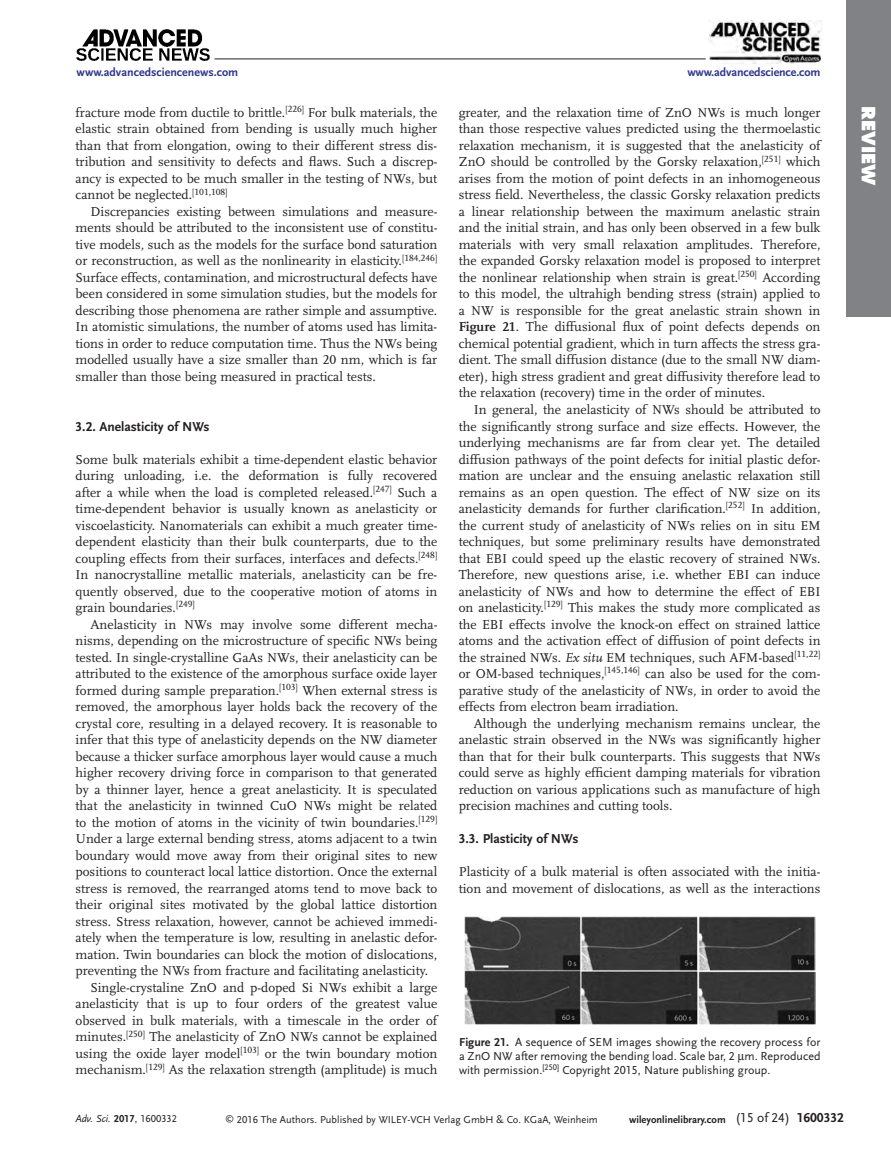
<style>
.page{position:relative;width:891px;height:1175px;background:#fff}
.page>*{position:absolute;margin:0;border:0;box-sizing:border-box;transform-origin:0 0}
.t1{font:800 18px "Futura";letter-spacing:.005em;color:#fff}
.t2{font:13.5px/16.5px "Scala LF";color:#231f20;text-align:justify}
.t3{font:700 13.5px "Scala Sans LF";color:#231f20}
.t4{font:12px/14.2px "Scala Sans LF";color:#231f20;text-align:justify}
.t5{font:700 12px "Scala Sans LF";color:#2d3590}
.t6{font:10.5px "Scala Sans LF";color:#231f20}
.t7{font:700 10.5px "Scala Sans LF";color:#231f20}
.t8{font:italic 10.5px "Scala Sans LF";color:#231f20}
.s1{font-weight:700}
.s2{font-style:italic}
.s3{font-weight:700;font-style:normal}
.s4{font-style:normal}
.s5{font-size:9px}
.s6{font-weight:400;font-size:13.5px}
.s7{font-size:13.5px}
</style>
<div class="page">
<div style="left:846px;top:0;width:45px;height:317px;background:#808285"></div>
<img style="left:708px;top:21px;width:114px;height:43px">
<hr style="left:215px;top:59px;width:491px;height:1px;background:#231f20">
<img style="left:77px;top:30px;width:133px;height:30px">
<img style="left:464px;top:916px;width:351px;height:108px">
<p class="t5" style="left:77px;top:65px;width:163px">www.advancedsciencenews.com</p>
<p class="t5" style="left:687px;top:65px;width:135px">www.advancedscience.com</p>
<p class="t2" style="left:76px;top:104px;width:363px">fracture mode from ductile to brittle.<sup>[226]</sup> For bulk materials, the elastic strain obtained from bending is usually much higher than that from elongation, owing to their different stress dis&shy;tribution and sensitivity to defects and flaws. Such a discrep&shy;ancy is expected to be much smaller in the testing of NWs, but cannot be neglected.<sup>[101,108]</sup></p>
<p class="t2" style="left:76px;top:203px;width:363px;text-indent:15px">Discrepancies existing between simulations and measure&shy;ments should be attributed to the inconsistent use of constitu&shy;tive models, such as the models for the surface bond saturation or reconstruction, as well as the nonlinearity in elasticity.<sup>[184,246] </sup>Surface effects, contamination, and microstructural defects have been considered in some simulation studies, but the models for describing those phenomena are rather simple and assumptive.<br>In atomistic simulations, the number of atoms used has limita&shy;tions in order to reduce computation time. Thus the NWs being modelled usually have a size smaller than 20 nm, which is far smaller than those being measured in practical tests.</p>
<p class="t3" style="left:76px;top:419px;width:135px">3.2. Anelasticity of NWs</p>
<p class="t2" style="left:76px;top:451px;width:363px">Some bulk materials exhibit a time-dependent elastic behavior during unloading, i.e. the deformation is fully recovered after a while when the load is completed released.<sup>[247]</sup> Such a time-dependent behavior is usually known as anelasticity or viscoelasticity. Nanomaterials can exhibit a much greater time&shy;dependent elasticity than their bulk counterparts, due to the coupling effects from their surfaces, interfaces and defects.<sup>[248] </sup>In nanocrystalline metallic materials, anelasticity can be fre&shy;quently observed, due to the cooperative motion of atoms in grain boundaries.<sup>[249]</sup></p>
<p class="t2" style="left:91px;top:616px;width:348px">Anelasticity in NWs may involve some different mecha-</p>
<p class="t2" style="left:76px;top:632px;width:363px">nisms, depending on the microstructure of specific NWs being</p>
<p class="t2" style="left:76px;top:649px;width:363px">tested. In single-crystalline GaAs NWs, their anelasticity can be</p>
<p class="t2" style="left:76px;top:665px;width:363px">attributed to the existence of the amorphous surface oxide layer</p>
<p class="t2" style="left:76px;top:682px;width:363px">formed during sample preparation.<sup>[103]</sup> When external stress is</p>
<p class="t2" style="left:76px;top:698px;width:363px">removed, the amorphous layer holds back the recovery of the</p>
<p class="t2" style="left:76px;top:715px;width:363px">crystal core, resulting in a delayed recovery. It is reasonable to</p>
<p class="t2" style="left:76px;top:731px;width:363px">infer that this type of anelasticity depends on the NW diameter</p>
<p class="t2" style="left:76px;top:748px;width:363px">because a thicker surface amorphous layer would cause a much</p>
<p class="t2" style="left:76px;top:764px;width:363px">higher recovery driving force in comparison to that generated</p>
<p class="t2" style="left:76px;top:781px;width:363px">by a thinner layer, hence a great anelasticity. It is speculated</p>
<p class="t2" style="left:76px;top:797px;width:363px">that the anelasticity in twinned CuO NWs might be related</p>
<p class="t2" style="left:76px;top:814px;width:363px">to the motion of atoms in the vicinity of twin boundaries.<sup>[129]</sup></p>
<p class="t2" style="left:76px;top:830px;width:363px">Under a large external bending stress, atoms adjacent to a twin</p>
<p class="t2" style="left:76px;top:847px;width:363px">boundary would move away from their original sites to new</p>
<p class="t2" style="left:76px;top:863px;width:363px">positions to counteract local lattice distortion. Once the external</p>
<p class="t2" style="left:76px;top:880px;width:363px">stress is removed, the rearranged atoms tend to move back to</p>
<p class="t2" style="left:76px;top:896px;width:363px">their original sites motivated by the global lattice distortion</p>
<p class="t2" style="left:76px;top:913px;width:363px">stress. Stress relaxation, however, cannot be achieved immedi-</p>
<p class="t2" style="left:76px;top:929px;width:363px">ately when the temperature is low, resulting in anelastic defor-</p>
<p class="t2" style="left:76px;top:946px;width:363px">mation. Twin boundaries can block the motion of dislocations,</p>
<p class="t2" style="left:76px;top:962px;width:354px">preventing the NWs from fracture and facilitating anelasticity.</p>
<p class="t2" style="left:91px;top:979px;width:348px">Single-crystaline ZnO and p-doped Si NWs exhibit a large</p>
<p class="t2" style="left:76px;top:995px;width:363px">anelasticity that is up to four orders of the greatest value</p>
<p class="t2" style="left:76px;top:1012px;width:363px">observed in bulk materials, with a timescale in the order of</p>
<p class="t2" style="left:76px;top:1028px;width:363px">minutes.<sup>[250]</sup> The anelasticity of ZnO NWs cannot be explained</p>
<p class="t2" style="left:76px;top:1045px;width:363px">using the oxide layer model<sup>[103]</sup> or the twin boundary motion</p>
<p class="t2" style="left:76px;top:1061px;width:363px">mechanism.<sup>[129]</sup> As the relaxation strength (amplitude) is much</p>
<p class="t2" style="left:459px;top:104px;width:363px">greater, and the relaxation time of ZnO NWs is much longer than those respective values predicted using the thermoelastic relaxation mechanism, it is suggested that the anelasticity of ZnO should be controlled by the Gorsky relaxation,<sup>[251]</sup> which arises from the motion of point defects in an inhomogeneous stress field. Nevertheless, the classic Gorsky relaxation predicts a linear relationship between the maximum anelastic strain and the initial strain, and has only been observed in a few bulk materials with very small relaxation amplitudes. Therefore, the expanded Gorsky relaxation model is proposed to interpret the nonlinear relationship when strain is great.<sup>[250]</sup> According to this model, the ultrahigh bending stress (strain) applied to a NW is responsible for the great anelastic strain shown in <span class="s1">Figure 21</span>. The diffusional flux of point defects depends on chemical potential gradient, which in turn affects the stress gra&shy;dient. The small diffusion distance (due to the small NW diam&shy;eter), high stress gradient and great diffusivity therefore lead to the relaxation (recovery) time in the order of minutes.</p>
<p class="t2" style="left:459px;top:401px;width:363px;text-indent:15px">In general, the anelasticity of NWs should be attributed to the significantly strong surface and size effects. However, the underlying mechanisms are far from clear yet. The detailed diffusion pathways of the point defects for initial plastic defor&shy;mation are unclear and the ensuing anelastic relaxation still remains as an open question. The effect of NW size on its anelasticity demands for further clarification.<sup>[252]</sup> In addition, the current study of anelasticity of NWs relies on in situ EM techniques, but some preliminary results have demonstrated that EBI could speed up the elastic recovery of strained NWs.<br>Therefore, new questions arise, i.e. whether EBI can induce anelasticity of NWs and how to determine the effect of EBI on anelasticity.<sup>[129]</sup> This makes the study more complicated as the EBI effects involve the knock-on effect on strained lattice atoms and the activation effect of diffusion of point defects in the strained NWs. <span class="s2">Ex situ</span> EM techniques, such AFM-based<sup>[11,22] </sup>or OM-based techniques,<sup>[145,146]</sup> can also be used for the com&shy;parative study of the anelasticity of NWs, in order to avoid the effects from electron beam irradiation.</p>
<p class="t2" style="left:459px;top:715px;width:363px;text-indent:15px">Although the underlying mechanism remains unclear, the anelastic strain observed in the NWs was significantly higher than that for their bulk counterparts. This suggests that NWs could serve as highly efficient damping materials for vibration reduction on various applications such as manufacture of high precision machines and cutting tools.</p>
<p class="t3" style="left:459px;top:831px;width:121px">3.3. Plasticity of NWs</p>
<p class="t2" style="left:459px;top:863px;width:363px">Plasticity of a bulk material is often associated with the initia&shy;tion and movement of dislocations, as well as the interactions</p>
<p class="t4" style="left:459px;top:1035px;width:363px"><span class="s1">Figure 21.</span> A sequence of SEM images showing the recovery process for a ZnO NW after removing the bending load. Scale bar, 2 m. Reproduced with permission.<sup>[250]</sup> Copyright 2015, Nature publishing group.</p>
<p class="t8" style="left:76px;top:1113px;width:103px">Adv. Sci. <span class="s3">2017</span><span class="s4">, 1600332</span></p>
<p class="t6" style="left:225px;top:1113px;width:374px"><span class="s5">©</span> 2016 The Authors. Published by WILEY-VCH Verlag GmbH &amp; Co. KGaA, Weinheim</p>
<p class="t7" style="left:629px;top:1113px;width:216px">wileyonlinelibrary.com <span class="s6">(15 of 24)</span> <span class="s7">1600332</span></p>
<h1 class="t1" style="left:880px;top:106px;width:81px;rotate:90deg">Review</h1>
</div>
